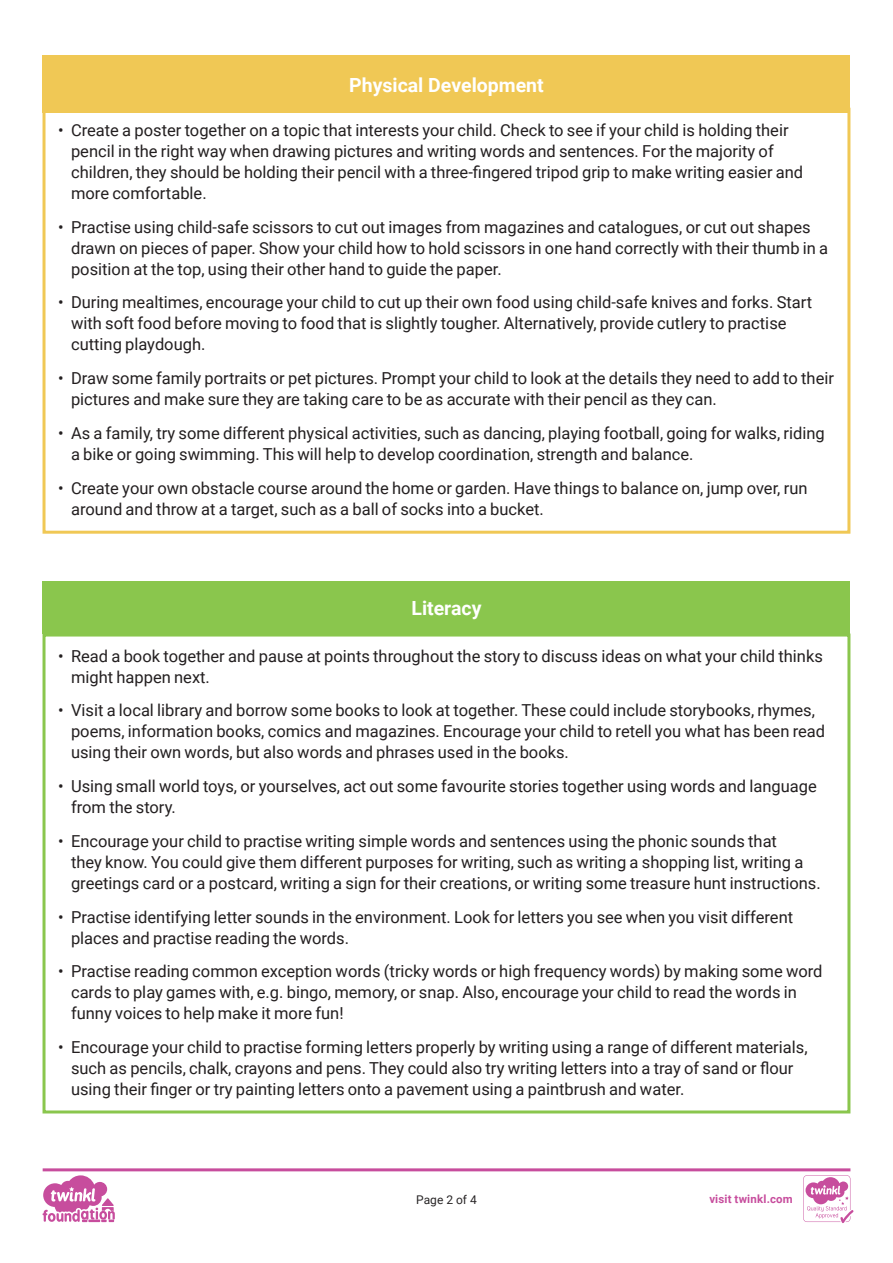
<style>
.page{position:relative;width:893px;height:1263px;background:#fff}
.page>*{position:absolute;margin:0;border:0;box-sizing:border-box;transform-origin:0 0}
.Heading_4{font:700 19.5px "Roboto";color:#fff}
.t1{font:16.5px/21px "Roboto";color:#231f20}
.t2{font:12px "Roboto";color:#282526}
.t3{font:700 11.4px "Roboto";letter-spacing:.02em;color:#c74d9d}
</style>
<div class="page">
<div style="left:43px;top:55px;width:807px;height:58px;background:#f0c855"></div>
<div style="left:43px;top:633px;width:807px;height:480px;border:3px solid #8ac64d"></div>
<div style="left:43px;top:581px;width:807px;height:52px;background:#8ac64d"></div>
<svg style="left:43px;top:1168px;width:810px;height:55px"></svg>
<p class="Heading_4" style="left:349px;top:71px;width:196px">Physical Development</p>
<p class="t1" style="left:71px;top:119px;width:734px;text-indent:-13px">• Create a poster together on a topic that interests your child. Check to see if your child is holding their pencil in the right way when drawing pictures and writing words and sentences. For the majority of children, they should be holding their pencil with a three-fingered tripod grip to make writing easier and more comfortable.</p>
<p class="t1" style="left:71px;top:216px;width:759px;text-indent:-13px">• Practise using child-safe scissors to cut out images from magazines and catalogues, or cut out shapes drawn on pieces of paper. Show your child how to hold scissors in one hand correctly with their thumb in a position at the top, using their other hand to guide the paper.</p>
<p class="t1" style="left:71px;top:291px;width:743px;text-indent:-13px">• During mealtimes, encourage your child to cut up their own food using child-safe knives and forks. Start with soft food before moving to food that is slightly tougher. Alternatively, provide cutlery to practise cutting playdough.</p>
<p class="t1" style="left:71px;top:367px;width:764px;text-indent:-13px">• Draw some family portraits or pet pictures. Prompt your child to look at the details they need to add to their pictures and make sure they are taking care to be as accurate with their pencil as they can.</p>
<p class="t1" style="left:71px;top:422px;width:755px;text-indent:-13px">• As a family, try some different physical activities, such as dancing, playing football, going for walks, riding a bike or going swimming. This will help to develop coordination, strength and balance.</p>
<p class="t1" style="left:71px;top:477px;width:738px;text-indent:-13px">• Create your own obstacle course around the home or garden. Have things to balance on, jump over, run around and throw at a target, such as a ball of socks into a bucket.</p>
<p class="Heading_4" style="left:411px;top:594px;width:72px">Literacy</p>
<p class="t1" style="left:71px;top:645px;width:753px;text-indent:-13px">• Read a book together and pause at points throughout the story to discuss ideas on what your child thinks might happen next.</p>
<p class="t1" style="left:71px;top:699px;width:756px;text-indent:-13px">• Visit a local library and borrow some books to look at together. These could include storybooks, rhymes, poems, information books, comics and magazines. Encourage your child to retell you what has been read using their own words, but also words and phrases used in the books.</p>
<p class="t1" style="left:71px;top:775px;width:747px;text-indent:-13px">• Using small world toys, or yourselves, act out some favourite stories together using words and language from the story.</p>
<p class="t1" style="left:71px;top:830px;width:751px;text-indent:-13px">• Encourage your child to practise writing simple words and sentences using the phonic sounds that<br>they know. You could give them different purposes for writing, such as writing a shopping list, writing a greetings card or a postcard, writing a sign for their creations, or writing some treasure hunt instructions.</p>
<p class="t1" style="left:71px;top:906px;width:724px;text-indent:-13px">• Practise identifying letter sounds in the environment. Look for letters you see when you visit different places and practise reading the words.</p>
<p class="t1" style="left:71px;top:960px;width:753px;text-indent:-13px">• Practise reading common exception words (tricky words or high frequency words) by making some word cards to play games with, e.g. bingo, memory, or snap. Also, encourage your child to read the words in funny voices to help make it more fun!</p>
<p class="t1" style="left:71px;top:1036px;width:738px;text-indent:-13px">• Encourage your child to practise forming letters properly by writing using a range of different materials, such as pencils, chalk, crayons and pens. They could also try writing letters into a tray of sand or flour using their finger or try painting letters onto a pavement using a paintbrush and water.</p>
<p class="t2" style="left:416px;top:1191px;width:62px">Page 2 of 4</p>
<p class="t3" style="left:709px;top:1191px;width:85px">visit twinkl.com</p>
</div>
